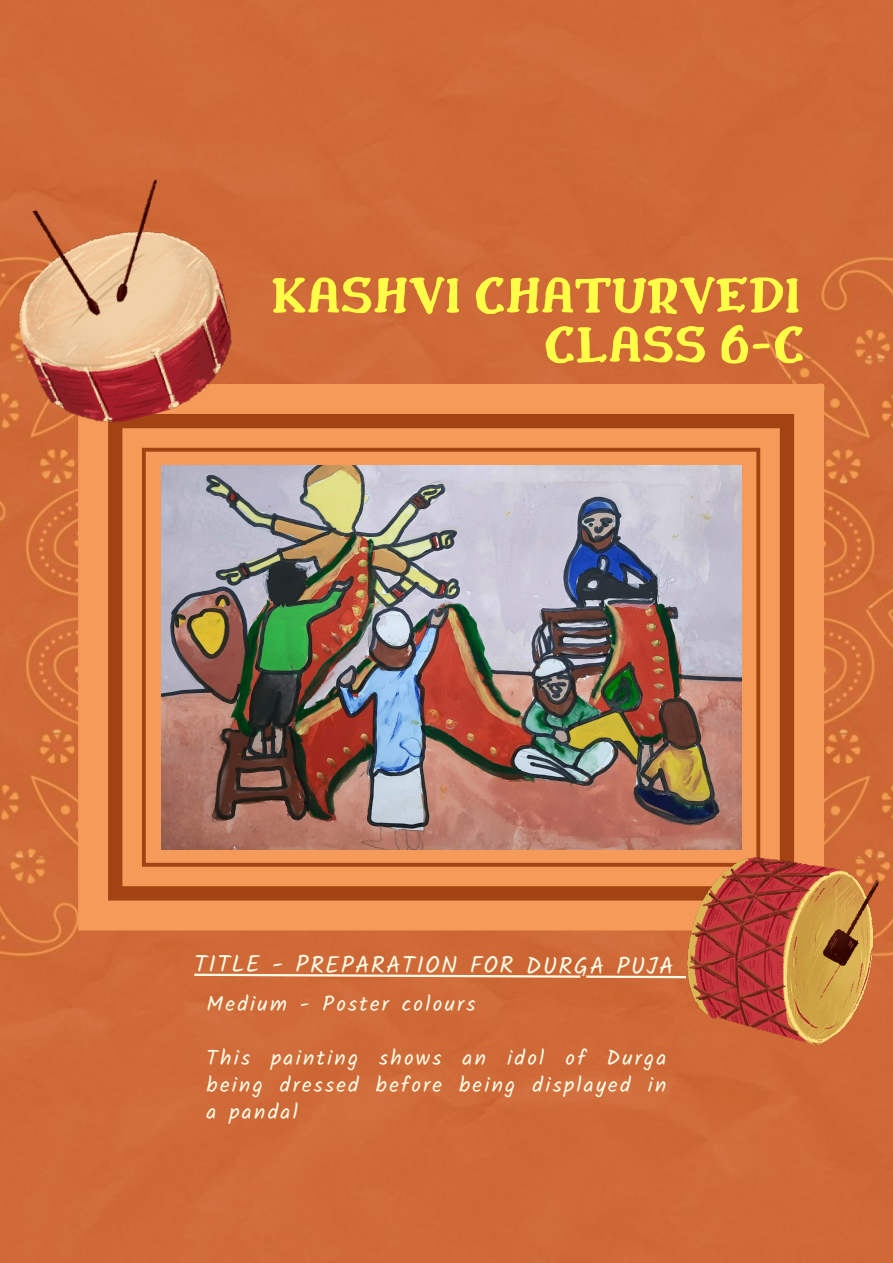
<style>
.page{position:relative;width:893px;height:1263px;background:#cf6938}
.page>*{position:absolute;margin:0;border:0;box-sizing:border-box;transform-origin:0 0}
.t1{font:700 52.65px "Drukaatie Burti";letter-spacing:.005em;color:#fffd47}
.t2{font:23.7px "Kalam";letter-spacing:.055em;color:#fefce6}
.t3{font:21.15px/27px "Kalam";letter-spacing:.105em;color:#fefce6;text-align:justify}
</style>
<div class="page">
<svg style="left:78px;top:384px;width:746px;height:546px;background:#f39757"></svg>
<svg style="left:108px;top:414px;width:686px;height:486px;background:#d87b41"></svg>
<img style="left:0;top:170px;width:250px;height:271px">
<img style="left:161px;top:465px;width:580px;height:384px">
<img style="left:687px;top:857px;width:191px;height:188px">
<svg style="left:194px;top:974px;width:492px;height:4px;background:#e8b896"></svg>
<p class="t1" style="left:271px;top:266px;width:530px">KASHVI CHATURVEDI</p>
<p class="t1" style="left:544px;top:315px;width:261px">CLASS 6-C</p>
<p class="t2" style="left:194px;top:951px;width:481px">TITLE - PREPARATION FOR DURGA PUJA</p>
<p class="t3" style="left:207px;top:990px;width:270px">Medium - Poster colours</p>
<p class="t3" style="left:207px;top:1044px;width:461px">This painting shows an idol of Durga being dressed before being displayed in a pandal</p>
</div>
